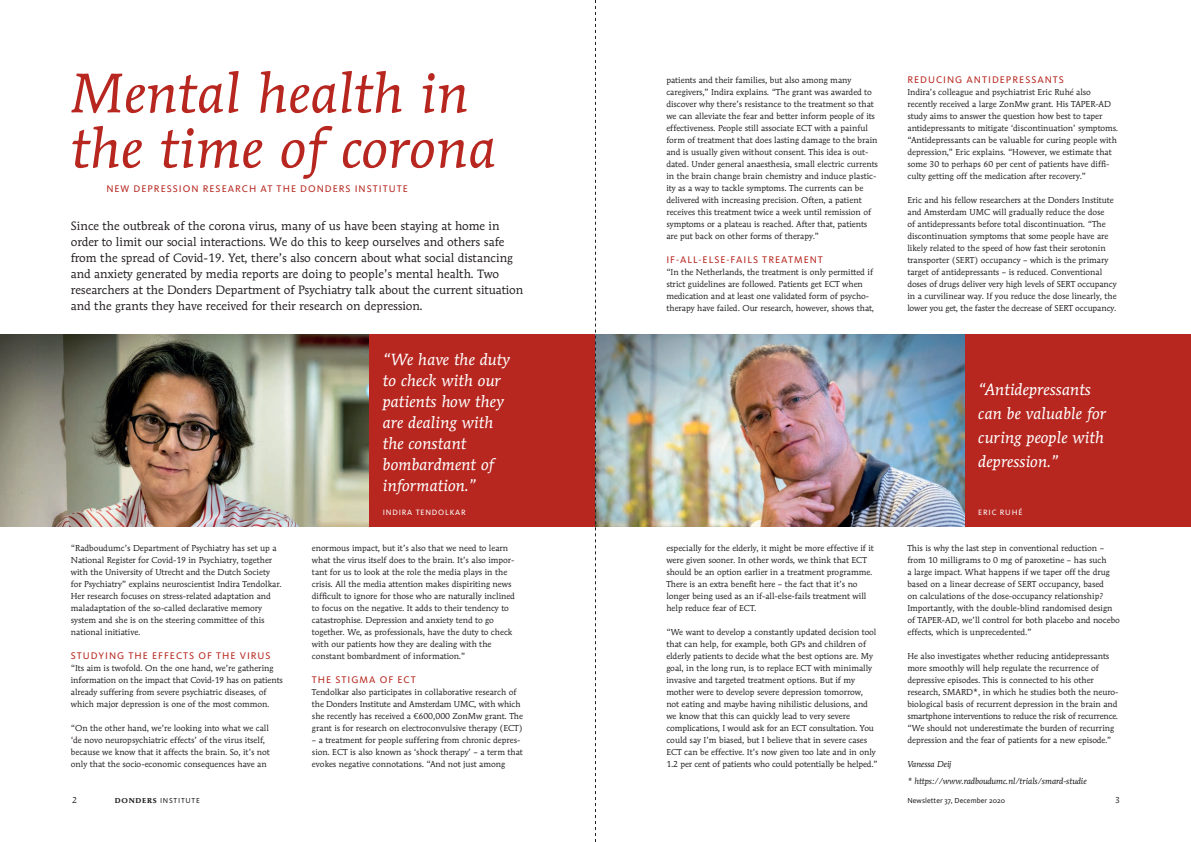
<style>
.page{position:relative;width:1191px;height:842px;background:#fff}
.page>*{position:absolute;margin:0;border:0;box-sizing:border-box;transform-origin:0 0}
.t1{font:italic 55px/55px "Mendoza Roman Std";letter-spacing:.01em;color:#b72720}
.t2{font:italic 16px/21px "Mendoza Roman Std";letter-spacing:.01em;color:#fff}
.t3{font:12px/16px "Mendoza Roman Std";color:#231f20}
.t4{font:10px "Kievit";letter-spacing:.1em;color:#b72720}
.t5{font:8.5px/12px "Mendoza Roman Std";color:#231f20}
.t6{font:italic 8.5px/17px "Mendoza Roman Std";letter-spacing:-.01em;color:#231f20}
.t7{font:8px "Kievit";letter-spacing:.1em;color:#fff}
.t8{font:7.5px "Kievit";letter-spacing:.01em;color:#231f20}
.t9{font:7.5px "Kievit";letter-spacing:.1em;color:#231f20}
.s1{font-family:"Mendoza Roman Std";font-weight:700;font-size:7px}
</style>
<div class="page">
<div style="left:369px;top:335px;width:822px;height:192px;background:#b72720"></div>
<img style="left:0;top:335px;width:369px;height:192px">
<img style="left:596px;top:335px;width:368px;height:192px">
<svg style="left:595px;top:0;width:1px;height:842px"></svg>
<h1 class="t1" style="left:71px;top:65px;width:427px">Mental health in the time of corona</h1>
<p class="t4" style="left:106px;top:183px;width:303px">NEW DEPRESSION RESEARCH AT THE DONDERS INSTITUTE</p>
<p class="t3" style="left:71px;top:217px;width:454px">Since the outbreak of the corona virus, many of us have been staying at home in order to limit our social interactions. We do this to keep ourselves and others safe from the spread of Covid-19. Yet, there’s also concern about what social distancing and anxiety generated by media reports are doing to people’s mental health. Two researchers at the Donders Department of Psychiatry talk about the current situation and the grants they have received for their research on depression.</p>
<h2 class="t2" style="left:383px;top:348px;width:129px">“We have the duty to check with our patients how they are dealing with the constant bombardment of information.”</h2>
<p class="t5" style="left:71px;top:542px;width:212px">“Radboudumc’s Department of Psychiatry has set up a National Register for Covid-19 in Psychiatry, together with the University of Utrecht and the Dutch Society for Psychiatry” explains neuroscientist Indira Tendolkar.<br>Her research focuses on stress-related adaptation and maladaptation of the so-called declarative memory system and she is on the steering committee of this national initiative.</p>
<p class="t4" style="left:71px;top:650px;width:201px">STUDYING THE EFFECTS OF THE VIRUS</p>
<p class="t5" style="left:71px;top:662px;width:213px">“Its aim is twofold. On the one hand, we’re gathering information on the impact that Covid-19 has on patients already suffering from severe psychiatric diseases, of which major depression is one of the most common.</p>
<p class="t5" style="left:71px;top:722px;width:200px">“On the other hand, we’re looking into what we call ‘de novo neuropsychiatric effects’ of the virus itself, because we know that it affects the brain. So, it’s not only that the socio-economic consequences have an</p>
<p class="t7" style="left:383px;top:508px;width:84px">INDIRA TENDOLKAR</p>
<p class="t5" style="left:312px;top:542px;width:205px">enormous impact, but it’s also that we need to learn what the virus itself does to the brain. It’s also impor&shy;tant for us to look at the role the media plays in the crisis. All the media attention makes dispiriting news difficult to ignore for those who are naturally inclined to focus on the negative. It adds to their tendency to catastrophise. Depression and anxiety tend to go together. We, as professionals, have the duty to check with our patients how they are dealing with the constant bombardment of information.”</p>
<p class="t4" style="left:312px;top:674px;width:105px">THE STIGMA OF ECT</p>
<p class="t5" style="left:312px;top:686px;width:213px">Tendolkar also participates in collaborative research of the Donders Institute and Amsterdam UMC, with which she recently has received a €600,000 ZonMw grant. The grant is for research on electroconvulsive therapy (ECT)</p>
<p class="t5" style="left:312px;top:734px;width:212px">– a treatment for people suffering from chronic depres&shy;sion. ECT is also known as ‘shock therapy’ – a term that evokes negative connotations. “And not just among</p>
<p class="t5" style="left:666px;top:74px;width:213px">patients and their families, but also among many caregivers,” Indira explains. “The grant was awarded to discover why there’s resistance to the treatment so that we can alleviate the fear and better inform people of its effectiveness. People still associate ECT with a painful form of treatment that does lasting damage to the brain and is usually given without consent. This idea is out&shy;dated. Under general anaesthesia, small electric currents in the brain change brain chemistry and induce plastic&shy;ity as a way to tackle symptoms. The currents can be delivered with increasing precision. Often, a patient receives this treatment twice a week until remission of symptoms or a plateau is reached. After that, patients are put back on other forms of therapy.”</p>
<p class="t4" style="left:666px;top:254px;width:158px">IF-ALL-ELSE-FAILS TREATMENT</p>
<p class="t5" style="left:666px;top:266px;width:209px">“In the Netherlands, the treatment is only permitted if strict guidelines are followed. Patients get ECT when medication and at least one validated form of psycho&shy;therapy have failed. Our research, however, shows that,</p>
<p class="t5" style="left:666px;top:542px;width:209px">especially for the elderly, it might be more effective if it were given sooner. In other words, we think that ECT should be an option earlier in a treatment programme.<br>There is an extra benefit here – the fact that it’s no longer being used as an if-all-else-fails treatment will help reduce fear of ECT.</p>
<p class="t5" style="left:666px;top:626px;width:213px">“We want to develop a constantly updated decision tool that can help, for example, both GPs and children of elderly patients to decide what the best options are. My goal, in the long run, is to replace ECT with minimally invasive and targeted treatment options. But if my mother were to develop severe depression tomorrow, not eating and maybe having nihilistic delusions, and we know that this can quickly lead to very severe complications, I would ask for an ECT consultation. You could say I’m biased, but I believe that in severe cases ECT can be effective. It’s now given too late and in only 1.2 per cent of patients who could potentially be helped.”</p>
<p class="t4" style="left:907px;top:74px;width:158px">REDUCING ANTIDEPRESSANTS</p>
<p class="t5" style="left:907px;top:86px;width:212px">Indira’s colleague and psychiatrist Eric Ruhé also recently received a large ZonMw grant. His TAPER-AD study aims to answer the question how best to taper antidepressants to mitigate ‘discontinuation’ symptoms. “Antidepressants can be valuable for curing people with depression,” Eric explains. “However, we estimate that some 30 to perhaps 60 per cent of patients have diffi&shy;culty getting off the medication after recovery.”</p>
<p class="t5" style="left:907px;top:194px;width:211px">Eric and his fellow researchers at the Donders Institute and Amsterdam UMC will gradually reduce the dose<br>of antidepressants before total discontinuation. “The discontinuation symptoms that some people have are likely related to the speed of how fast their serotonin transporter (SERT) occupancy – which is the primary target of antidepressants – is reduced. Conventional doses of drugs deliver very high levels of SERT occupancy in a curvilinear way. If you reduce the dose linearly, the lower you get, the faster the decrease of SERT occupancy.</p>
<h2 class="t2" style="left:978px;top:377px;width:129px;line-height:24px">“Antidepressants can be valuable for curing people with depression.”</h2>
<p class="t7" style="left:978px;top:508px;width:46px">ERIC RUHÉ</p>
<p class="t5" style="left:907px;top:542px;width:214px">This is why the last step in conventional reduction – from 10 milligrams to 0 mg of paroxetine – has such<br>a large impact. What happens if we taper off the drug based on a linear decrease of SERT occupancy, based<br>on calculations of the dose-occupancy relationship?<br>Importantly, with the double-blind randomised design of TAPER-AD, we’ll control for both placebo and nocebo effects, which is unprecedented.”</p>
<p class="t5" style="left:907px;top:650px;width:213px">He also investigates whether reducing antidepressants more smoothly will help regulate the recurrence of depressive episodes. This is connected to his other research, SMARD*, in which he studies both the neuro&shy;biological basis of recurrent depression in the brain and smartphone interventions to reduce the risk of recurrence. “We should not underestimate the burden of recurring depression and the fear of patients for a new episode.”</p>
<p class="t6" style="left:907px;top:755px;width:181px">Vanessa Deij<br>* https://www.radboudumc.nl/trials/smard-studie</p>
<p class="t5" style="left:72px;top:794px;width:6px">2</p>
<p class="t9" style="left:115px;top:796px;width:87px"><span class="s1">DONDERS</span> INSTITUTE</p>
<p class="t8" style="left:907px;top:796px;width:99px">Newsletter 37, December 2020</p>
<p class="t5" style="left:1115px;top:794px;width:6px">3</p>
</div>
